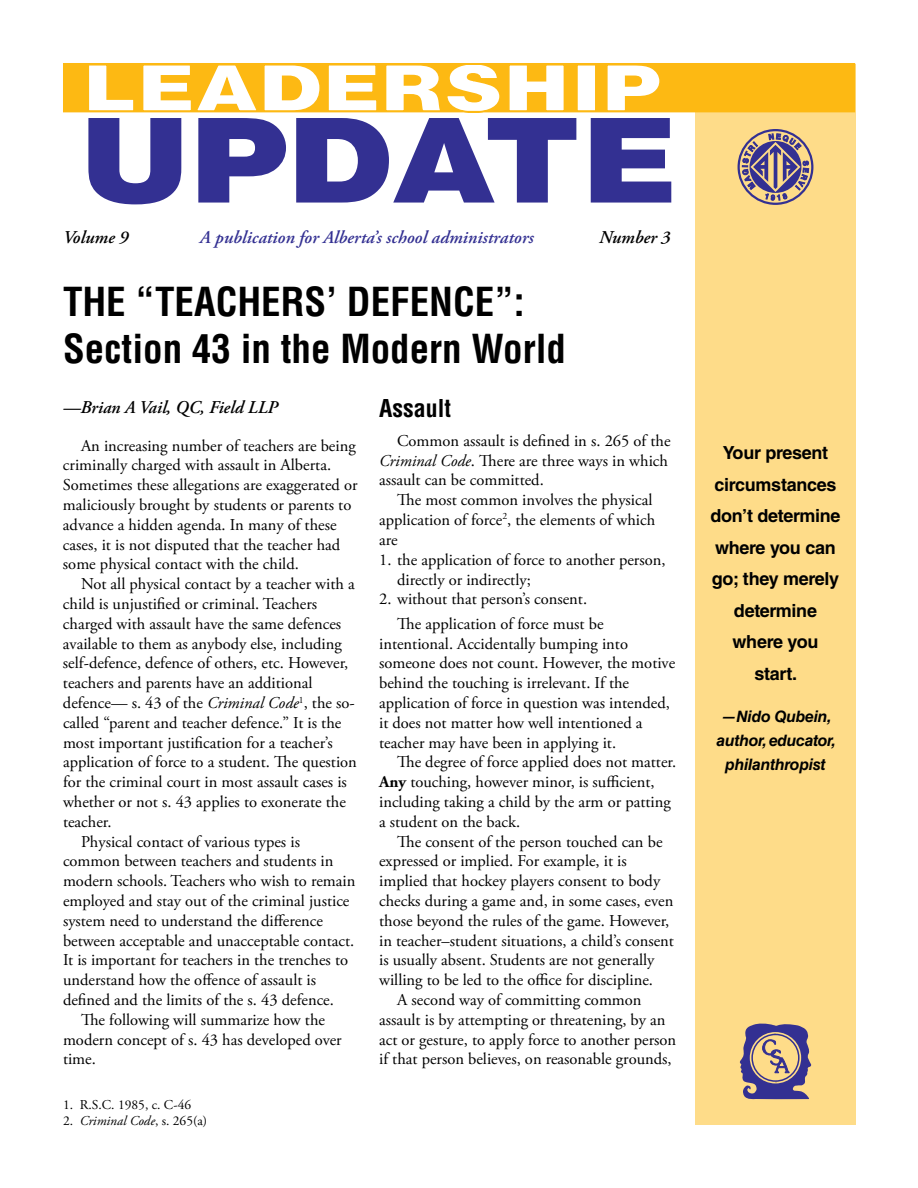
<style>
.page{position:relative;width:918px;height:1188px;background:#fff}
.page>*{position:absolute;margin:0;border:0;box-sizing:border-box;transform-origin:0 0}
.t1{font:700 condensed 39px/46.8px "Helvetica LT Std";color:#000}
.t2{font:700 condensed 24px "Helvetica LT Std";color:#000}
.t3{font:700 18px/31.5px "Helvetica LT Std";letter-spacing:-.015em;color:#000;text-align:center}
.t4{font:italic 600 18px "Adobe Garamond Pro";color:#333092}
.t5{font:italic 600 18px "Adobe Garamond Pro";color:#000}
.t6{font:16.5px/19.8px "Adobe Garamond Pro";color:#000}
.t7{font:italic 700 15.75px/24px "Helvetica LT Std";letter-spacing:-.015em;color:#000;text-align:center}
.t8{font:italic 13.5px "Adobe Garamond Pro";color:#000}
.t9{font:13.5px "Adobe Garamond Pro";color:#000}
.s1{font-style:italic}
.s2{font-weight:700}
.s3{font-style:normal}
</style>
<div class="page">
<div style="left:695px;top:64px;width:161px;height:1061px;background:#fedc89"></div>
<svg style="left:63px;top:63px;width:793px;height:50px"></svg>
<svg style="left:88px;top:118px;width:583px;height:86px;fill:#333092"></svg>
<svg style="left:739px;top:1023px;width:73px;height:76px"></svg>
<div style="left:738px;top:129px;width:75px;height:76px;border:2px solid #333092;border-radius:50%"></div>
<svg style="left:742px;top:134px;width:67px;height:66px"></svg>
<p class="t5" style="left:63px;top:227px;width:67px">Volume 9</p>
<p class="t5" style="left:599px;top:227px;width:73px">Number 3</p>
<p class="t4" style="left:200px;top:227px;width:335px">A publication for Alberta’s school administrators</p>
<h1 class="t1" style="left:63px;top:278px;width:505px">THE “TEACHERS’ DEFENCE”:<br>Section 43 in the Modern World</h1>
<p class="t5" style="left:63px;top:397px;width:216px">—Brian A Vail, QC, Field LLP</p>
<p class="t6" style="left:63px;top:436px;width:296px;text-indent:18px">An increasing number of teachers are being criminally charged with assault in Alberta.<br>Sometimes these allegations are exaggerated or maliciously brought by students or parents to advance a hidden agenda. In many of these cases, it is not disputed that the teacher had some physical contact with the child.</p>
<p class="t6" style="left:81px;top:575px;width:275px">Not all physical contact by a teacher with a</p>
<p class="t6" style="left:63px;top:594px;width:256px">child is unjustified or criminal. Teachers</p>
<p class="t6" style="left:63px;top:614px;width:280px">charged with assault have the same defences</p>
<p class="t6" style="left:63px;top:634px;width:280px">available to them as anybody else, including</p>
<p class="t6" style="left:63px;top:654px;width:287px">self-defence, defence of others, etc. However,</p>
<p class="t6" style="left:63px;top:674px;width:251px">teachers and parents have an additional</p>
<p class="t6" style="left:63px;top:693px;width:293px">defence— s. 43 of the <span class="s1">Criminal Code</span><sup>1</sup>, the so-</p>
<p class="t6" style="left:63px;top:713px;width:280px">called “parent and teacher defence.” It is the</p>
<p class="t6" style="left:63px;top:733px;width:271px">most important justification for a teacher’s</p>
<p class="t6" style="left:63px;top:753px;width:295px">application of force to a student. The question</p>
<p class="t6" style="left:63px;top:773px;width:285px">for the criminal court in most assault cases is</p>
<p class="t6" style="left:63px;top:792px;width:284px">whether or not s. 43 applies to exonerate the</p>
<p class="t6" style="left:63px;top:812px;width:50px">teacher.</p>
<p class="t6" style="left:81px;top:832px;width:221px">Physical contact of various types is</p>
<p class="t6" style="left:63px;top:852px;width:272px">common between teachers and students in</p>
<p class="t6" style="left:63px;top:872px;width:294px">modern schools. Teachers who wish to remain</p>
<p class="t6" style="left:63px;top:891px;width:288px">employed and stay out of the criminal justice</p>
<p class="t6" style="left:63px;top:911px;width:262px">system need to understand the difference</p>
<p class="t6" style="left:63px;top:931px;width:293px">between acceptable and unacceptable contact.</p>
<p class="t6" style="left:63px;top:951px;width:287px">It is important for teachers in the trenches to</p>
<p class="t6" style="left:63px;top:971px;width:255px">understand how the offence of assault is</p>
<p class="t6" style="left:63px;top:990px;width:272px">defined and the limits of the s. 43 defence.</p>
<p class="t6" style="left:81px;top:1010px;width:246px">The following will summarize how the</p>
<p class="t6" style="left:63px;top:1030px;width:280px">modern concept of s. 43 has developed over</p>
<p class="t6" style="left:63px;top:1050px;width:34px">time.</p>
<h2 class="t2" style="left:379px;top:393px;width:73px">Assault</h2>
<p class="t6" style="left:379px;top:431px;width:293px;text-indent:18px">Common assault is defined in s. 265 of the<br><span class="s1">Criminal Code</span>. There are three ways in which assault can be committed.</p>
<p class="t6" style="left:379px;top:491px;width:278px;text-indent:18px">The most common involves the physical application of force<sup>2</sup>, the elements of which are</p>
<p class="t6" style="left:397px;top:550px;width:270px;text-indent:-18px">1. the application of force to another person, directly or indirectly;</p>
<p class="t6" style="left:397px;top:588px;width:208px;line-height:24.3px;text-indent:-18px">2. without that person’s consent.<br>The application of force must be</p>
<p class="t6" style="left:379px;top:634px;width:298px">intentional. Accidentally bumping into someone does not count. However, the motive behind the touching is irrelevant. If the application of force in question was intended, it does not matter how well intentioned a teacher may have been in applying it.</p>
<p class="t6" style="left:379px;top:753px;width:299px;text-indent:18px">The degree of force applied does not matter.<br><span class="s2">Any</span> touching, however minor, is sufficient, including taking a child by the arm or patting a student on the back.</p>
<p class="t6" style="left:397px;top:832px;width:267px">The consent of the person touched can be</p>
<p class="t6" style="left:379px;top:852px;width:249px">expressed or implied. For example, it is</p>
<p class="t6" style="left:379px;top:872px;width:283px">implied that hockey players consent to body</p>
<p class="t6" style="left:379px;top:891px;width:296px">checks during a game and, in some cases, even</p>
<p class="t6" style="left:379px;top:911px;width:292px">those beyond the rules of the game. However,</p>
<p class="t6" style="left:379px;top:931px;width:296px">in teacher–student situations, a child’s consent</p>
<p class="t6" style="left:379px;top:951px;width:277px">is usually absent. Students are not generally</p>
<p class="t6" style="left:379px;top:971px;width:275px">willing to be led to the office for discipline.</p>
<p class="t6" style="left:397px;top:990px;width:246px">A second way of committing common</p>
<p class="t6" style="left:379px;top:1010px;width:288px">assault is by attempting or threatening, by an</p>
<p class="t6" style="left:379px;top:1030px;width:299px">act or gesture, to apply force to another person</p>
<p class="t6" style="left:379px;top:1050px;width:294px">if that person believes, on reasonable grounds,</p>
<p class="t9" style="left:63px;top:1097px;width:130px">1. R.S.C. 1985, c. C-46</p>
<p class="t8" style="left:63px;top:1113px;width:146px"><span class="s3">2.</span> Criminal Code<span class="s3">, s. 265(a)</span></p>
<p class="t3" style="left:710px;top:437px;width:132px">Your present circumstances don’t determine where you can go; they merely determine where you start.</p>
<p class="t7" style="left:717px;top:704px;width:121px">—Nido Qubein, author, educator, philanthropist</p>
</div>
